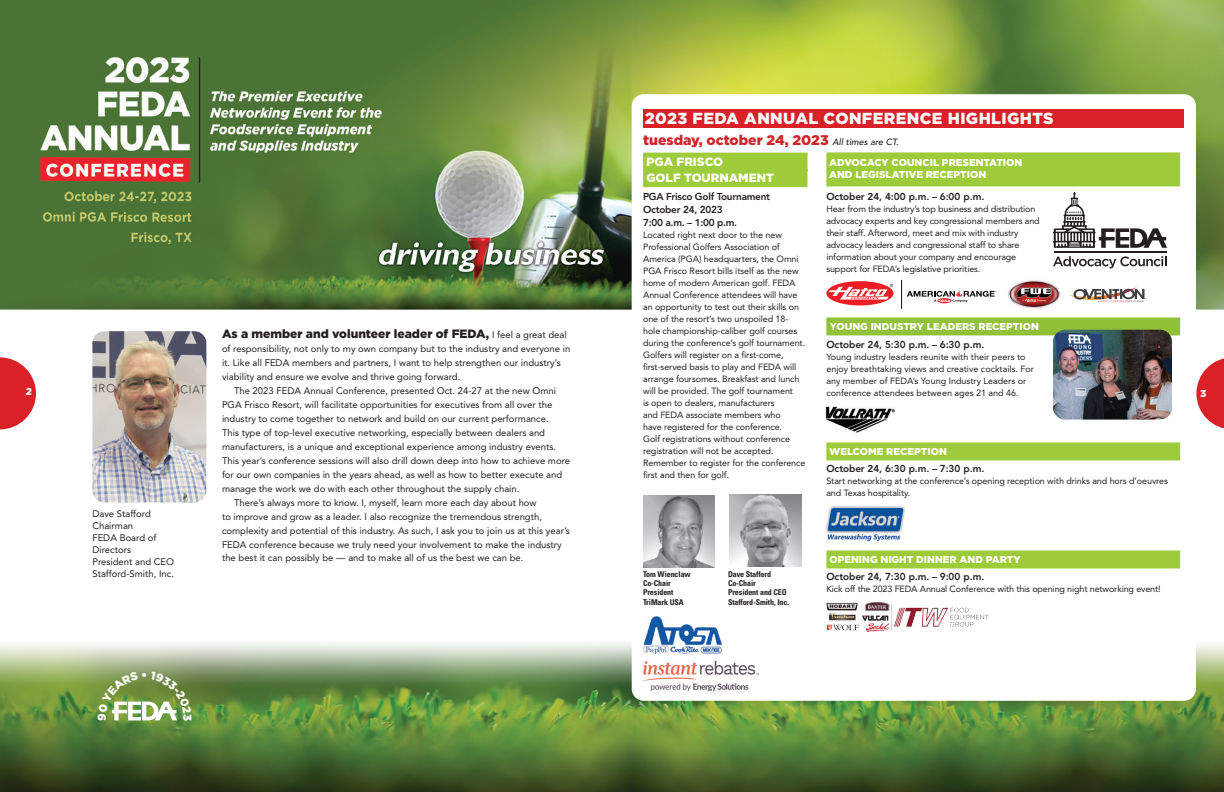
<style>
.page{position:relative;width:1224px;height:792px;background:#fff}
.page>*{position:absolute;margin:0;border:0;box-sizing:border-box;transform-origin:0 0}
.t1{font:900 16px "Gotham";letter-spacing:.025em;color:#fff}
.t2{font:900 14px "Gotham";color:#d1232a}
.text_body{font:900 12px "Gotham";color:#231f20}
.Agenda_time_and_rule{font:900 12px "Gotham";color:#fff}
.t3{font:800 10px "Avenir LT Std";letter-spacing:-.01em;color:#231f20}
.Agenda_time_and_rule-2{font:900 10px/12px "Gotham";color:#fff}
.t4{font:900 10px "Gotham";color:#fff}
.text_body-2{font:9.5px/14px "Avenir LT Std";color:#231f20}
.t5{font:9px/12px "Avenir LT Std";letter-spacing:-.01em;color:#231f20}
.t6{font:700 condensed 8px "Univers";letter-spacing:-.01em;color:#231f20}
.s1{font-family:"Avenir LT Std";font-weight:500;font-style:italic;font-size:9px;color:#231f20}
.s2{font-family:"Avenir LT Std"}
.s3{font-family:"Avenir LT Std";font-weight:400;font-size:9.5px}
</style>
<div class="page">
<img style="left:0;top:0;width:1224px;height:792px">
<div style="left:632px;top:94px;width:564px;height:607px;background:#fff;border-radius:12px"></div>
<div style="left:826px;top:152px;width:354px;height:34px;background:#9ecb3a"></div>
<div style="left:826px;top:317px;width:354px;height:18px;background:#91c039"></div>
<div style="left:826px;top:442px;width:354px;height:18px;background:#9ecb3a"></div>
<div style="left:826px;top:550px;width:354px;height:18px;background:#9ecb3a"></div>
<div style="left:643px;top:153px;width:164px;height:18px;background:#9ecb3a"></div>
<div style="left:643px;top:169px;width:164px;height:18px;background:#9ecb3a"></div>
<div style="left:643px;top:109px;width:541px;height:19px;background:#da2128"></div>
<img style="left:642px;top:662px;width:116px;height:28px">
<img style="left:826px;top:601px;width:162px;height:31px">
<img style="left:825px;top:406px;width:70px;height:27px">
<img style="left:826px;top:507px;width:79px;height:33px">
<img style="left:92px;top:331px;width:114px;height:172px">
<svg style="left:0;top:357px;width:36px;height:72px"></svg>
<svg style="left:1196px;top:357px;width:28px;height:72px"></svg>
<img style="left:729px;top:495px;width:72px;height:72px">
<img style="left:643px;top:495px;width:72px;height:72px">
<svg style="left:92px;top:510px;width:90px;height:96px"></svg>
<img style="left:643px;top:616px;width:79px;height:38px">
<svg style="left:1053px;top:256px;width:113px;height:12px"></svg>
<hr style="left:1054px;top:251px;width:112px;height:2px;background:#231f20">
<svg style="left:1053px;top:192px;width:114px;height:56px"></svg>
<img style="left:1053px;top:330px;width:119px;height:90px">
<svg style="left:826px;top:281px;width:68px;height:24px"></svg>
<svg style="left:1069px;top:287px;width:78px;height:15px"></svg>
<svg style="left:901px;top:280px;width:95px;height:29px"></svg>
<img style="left:1008px;top:280px;width:53px;height:28px">
<svg style="left:98px;top:672px;width:94px;height:48px;background:#87a25f"></svg>
<p class="t1" style="left:645px;top:109px;width:410px">2023 FEDA ANNUAL CONFERENCE HIGHLIGHTS</p>
<p class="t2" style="left:643px;top:131px;width:257px">tuesday, october 24, 2023 <span class="s1">All times are CT.</span></p>
<p class="Agenda_time_and_rule-2" style="left:829px;top:157px;width:195px">ADVOCACY COUNCIL PRESENTATION<br>AND LEGISLATIVE RECEPTION</p>
<p class="t3" style="left:826px;top:191px;width:159px">October 24, 4:00 p.m. – 6:00 p.m.</p>
<p class="t5" style="left:826px;top:203px;width:215px">Hear from the industry’s top business and distribution advocacy experts and key congressional members and their staff. Afterword, meet and mix with industry advocacy leaders and congressional staff to share information about your company and encourage support for FEDA’s legislative priorities.</p>
<p class="Agenda_time_and_rule" style="left:646px;top:154px;width:78px">PGA FRISCO</p>
<p class="Agenda_time_and_rule" style="left:646px;top:171px;width:129px">GOLF TOURNAMENT</p>
<p class="t3" style="left:643px;top:190px;width:129px">PGA Frisco Golf Tournament</p>
<p class="t3" style="left:643px;top:203px;width:81px">October 24, 2023</p>
<p class="t3" style="left:643px;top:216px;width:96px">7:00 a.m. – 1:00 p.m.</p>
<p class="t5" style="left:643px;top:229px;width:164px">Located right next door to the new Professional Golfers Association of America (PGA) headquarters, the Omni PGA Frisco Resort bills itself as the new home of modern American golf. FEDA Annual Conference attendees will have an opportunity to test out their skills on one of the resort’s two unspoiled 18- hole championship-caliber golf courses during the conference’s golf tournament.<br>Golfers will register on a first-come, first-served basis to play and FEDA will arrange foursomes. Breakfast and lunch will be provided. The golf tournament<br>is open to dealers, manufacturers<br>and FEDA associate members who<br>have registered for the conference.<br>Golf registrations without conference registration will not be accepted.<br>Remember to register for the conference first and then for golf.</p>
<p class="Agenda_time_and_rule-2" style="left:830px;top:321px;width:211px"><span class="s2">Y</span>OUNG INDUSTRY LEADERS RECEPTION</p>
<p class="t3" style="left:826px;top:339px;width:159px">October 24, 5:30 p.m. – 6:30 p.m.</p>
<p class="t5" style="left:826px;top:351px;width:209px">Young industry leaders reunite with their peers to enjoy breathtaking views and creative cocktails. For any member of FEDA’s Young Industry Leaders or conference attendees between ages 21 and 46.</p>
<p class="text_body" style="left:222px;top:327px;width:346px">As a member and volunteer leader of FEDA, <span class="s3">I feel a great deal</span></p>
<p class="text_body-2" style="left:222px;top:342px;width:350px">of responsibility, not only to my own company but to the industry and everyone in it. Like all FEDA members and partners, I want to help strengthen our industry’s viability and ensure we evolve and thrive going forward.</p>
<p class="text_body-2" style="left:222px;top:384px;width:350px;text-indent:12px">The 2023 FEDA Annual Conference, presented Oct. 24-27 at the new Omni PGA Frisco Resort, will facilitate opportunities for executives from all over the industry to come together to network and build on our current performance.<br>This type of top-level executive networking, especially between dealers and manufacturers, is a unique and exceptional experience among industry events.<br>This year’s conference sessions will also drill down deep into how to achieve more for our own companies in the years ahead, as well as how to better execute and manage the work we do with each other throughout the supply chain.</p>
<p class="text_body-2" style="left:222px;top:496px;width:350px;text-indent:12px">There’s always more to know. I, myself, learn more each day about how<br>to improve and grow as a leader. I also recognize the tremendous strength, complexity and potential of this industry. As such, I ask you to join us at this year’s FEDA conference because we truly need your involvement to make the industry</p>
<p class="text_body-2" style="left:222px;top:551px;width:303px">the best it can possibly be — and to make all of us the best we can be.</p>
<p class="t4" style="left:26px;top:386px;width:8px">2</p>
<p class="t4" style="left:1200px;top:388px;width:8px">3</p>
<p class="Agenda_time_and_rule-2" style="left:829px;top:446px;width:119px">WELCOME RECEPTION</p>
<p class="t3" style="left:826px;top:463px;width:159px">October 24, 6:30 p.m. – 7:30 p.m.</p>
<p class="t5" style="left:826px;top:475px;width:343px">Start networking at the conference’s opening reception with drinks and hors d’oeuvres and Texas hospitality.</p>
<p class="text_body-2" style="left:92px;top:507px;width:60px">Dave Stafford</p>
<p class="text_body-2" style="left:92px;top:519px;width:42px">Chairman</p>
<p class="text_body-2" style="left:92px;top:532px;width:66px;line-height:12px">FEDA Board of<br>Directors</p>
<p class="text_body-2" style="left:92px;top:555px;width:83px">President and CEO</p>
<p class="text_body-2" style="left:92px;top:567px;width:83px">Stafford-Smith, Inc.</p>
<p class="Agenda_time_and_rule-2" style="left:829px;top:554px;width:193px">OPENING NIGHT DINNER AND PARTY</p>
<p class="t3" style="left:826px;top:571px;width:159px">October 24, 7:30 p.m. – 9:00 p.m.</p>
<p class="t5" style="left:826px;top:583px;width:336px">Kick off the 2023 FEDA Annual Conference with this opening night networking event!</p>
<p class="t6" style="left:643px;top:569px;width:49px">Tom Wienclaw</p>
<p class="t6" style="left:728px;top:569px;width:45px">Dave Stafford</p>
<p class="t6" style="left:643px;top:578px;width:29px">Co-Chair</p>
<p class="t6" style="left:728px;top:578px;width:29px">Co-Chair</p>
<p class="t6" style="left:643px;top:587px;width:32px">President</p>
<p class="t6" style="left:728px;top:587px;width:60px">President and CEO</p>
<p class="t6" style="left:643px;top:597px;width:42px">TriMark USA</p>
<p class="t6" style="left:728px;top:597px;width:63px">Stafford-Smith, Inc.</p>
</div>
